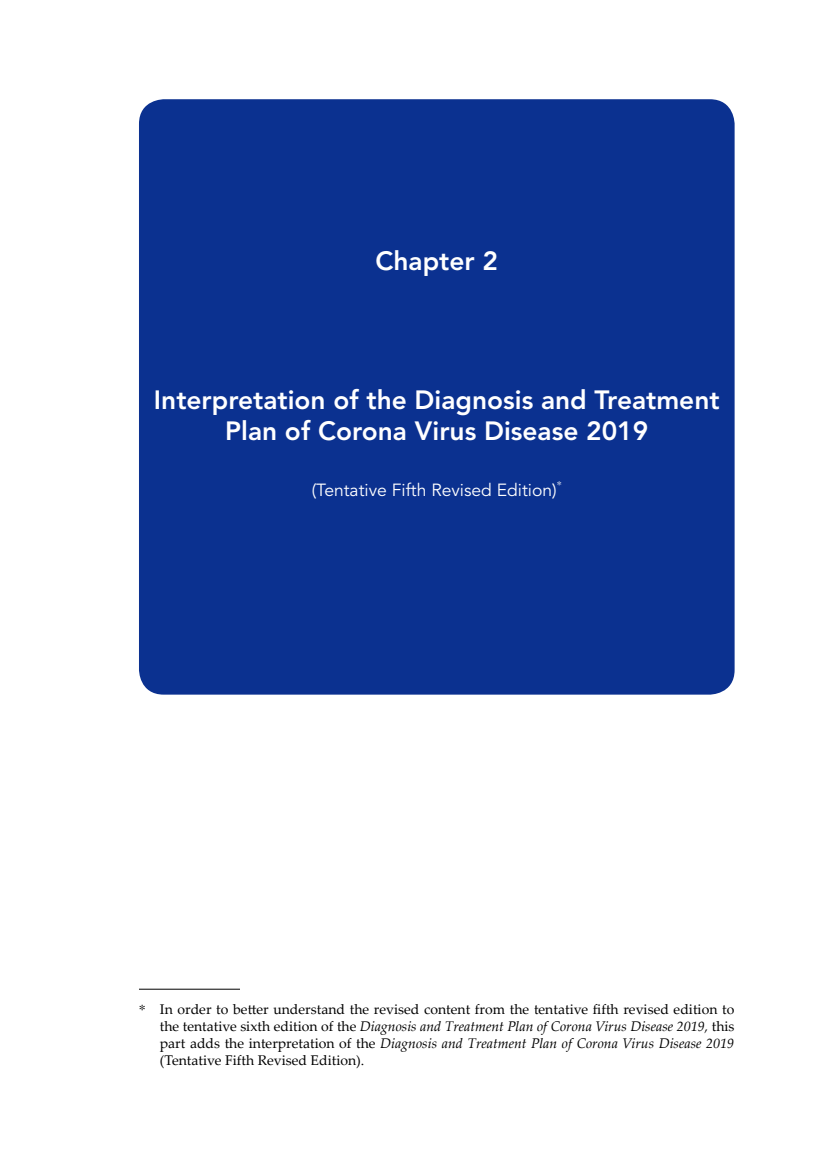
<style>
.page{position:relative;width:819px;height:1166px;background:#fff}
.page>*{position:absolute;margin:0;border:0;box-sizing:border-box;transform-origin:0 0}
.t1{font:800 26.25px/31.5px "Avenir LT Std";color:#fff;text-align:center}
.t2{font:17.5px "Avenir LT Std";color:#fff}
.t3{font:14px/16.8px "Palatino Linotype";color:#000;text-align:justify}
.t4{font:10.15px "FZSSK GBK1 0";color:#fff}
.s1{font-family:"FZSSK GBK1 0"}
.s2{font-style:italic}
</style>
<div class="page">
<div style="left:139px;top:99px;width:595px;height:595px;background:#0b3190;border-radius:25px"></div>
<hr style="left:139px;top:989px;width:101px;height:1px;background:#000">
<h1 class="t1" style="left:375px;top:245px;width:124px">Chapter 2</h1>
<h1 class="t1" style="left:154px;top:384px;width:567px">Interpretation of the Diagnosis and Treatment<br>Plan of Corona Virus Disease 2019</h1>
<p class="t2" style="left:312px;top:480px;width:246px">(Tentative Fifth Revised Edition)</p>
<p class="t4" style="left:556px;top:479px;width:7px">*</p>
<p class="t3" style="left:160px;top:1000px;width:576px;text-indent:-21px"><span class="s1">*</span> In order to better understand the revised content from the tentative fifth revised edition to the tentative sixth edition of the <span class="s2">Diagnosis and Treatment Plan of Corona Virus Disease 2019,</span> this part adds the interpretation of the <span class="s2">Diagnosis and Treatment Plan of Corona Virus Disease 2019 </span>(Tentative Fifth Revised Edition).</p>
</div>
